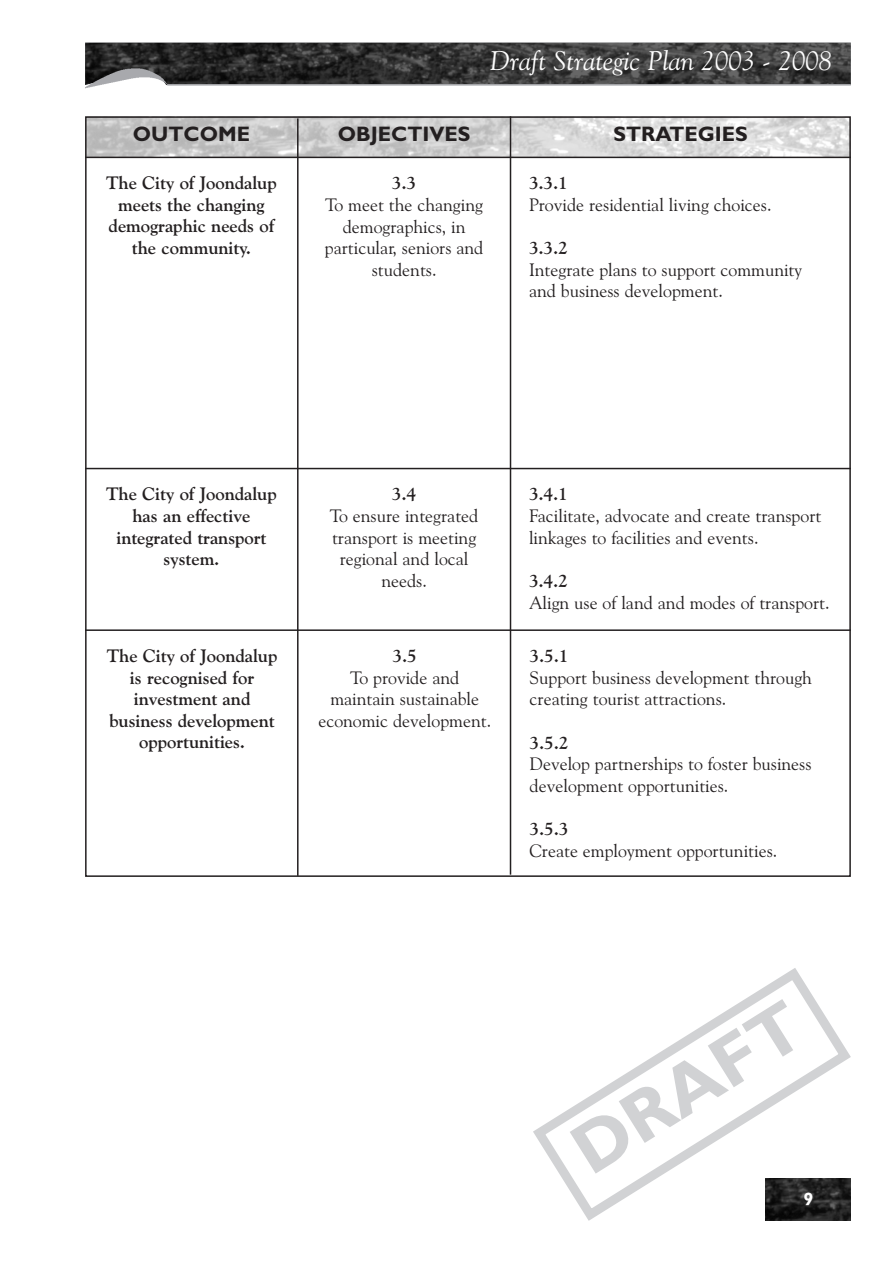
<style>
.page{position:relative;width:893px;height:1262px;background:#fff}
.page>*{position:absolute;margin:0;border:0;box-sizing:border-box;transform-origin:0 0}
.t1{font:700 72px "Gill Sans";color:#d1d2d4}
.t2{font:italic 27px "Goudy Old Style BT";color:#fff}
.t3{font:700 21px "Gill Sans";color:#231f20}
.t4{font:18px/21.6px "Goudy Old Style BT";color:#231f20}
.t5{font:700 18px/21.6px "Goudy Old Style BT";color:#231f20;text-align:center}
.t6{font:700 18px "Gill Sans";color:#fff}
</style>
<div class="page">
<img style="left:85px;top:43px;width:765px;height:41px">
<svg style="left:533px;top:968px;width:318px;height:253px"></svg>
<img style="left:85px;top:68px;width:82px;height:20px">
<hr style="left:167px;top:84px;width:683px;height:2px;background:#a8a9ad">
<img style="left:765px;top:1178px;width:85px;height:42px">
<img style="left:88px;top:119px;width:759px;height:38px">
<hr style="left:297px;top:118px;width:1px;height:758px;background:#231f20">
<hr style="left:509px;top:116px;width:2px;height:758px;background:#231f20">
<hr style="left:85px;top:157px;width:765px;height:1px;background:#231f20">
<hr style="left:85px;top:468px;width:765px;height:1px;background:#231f20">
<hr style="left:85px;top:629px;width:765px;height:2px;background:#231f20">
<h2 class="t2" style="left:490px;top:50px;width:343px">Draft Strategic Plan 2003 - 2008</h2>
<p class="t3" style="left:133px;top:126px;width:119px">OUTCOME</p>
<p class="t3" style="left:338px;top:126px;width:134px">OBJECTIVES</p>
<p class="t3" style="left:613px;top:126px;width:136px">STRATEGIES</p>
<p class="t5" style="left:106px;top:173px;width:172px">The City of Joondalup meets the changing demographic needs of the community.</p>
<p class="t5" style="left:392px;top:174px;width:26px">3.3</p>
<p class="t4" style="left:325px;top:195px;width:160px;text-align:center">To meet the changing demographics, in particular, seniors and students.</p>
<p class="t5" style="left:529px;top:174px;width:40px">3.3.1</p>
<p class="t4" style="left:529px;top:195px;width:244px">Provide residential living choices.</p>
<p class="t5" style="left:529px;top:238px;width:40px">3.3.2</p>
<p class="t4" style="left:529px;top:260px;width:274px">Integrate plans to support community and business development.</p>
<p class="t5" style="left:106px;top:485px;width:172px">The City of Joondalup has an effective integrated transport system.</p>
<p class="t5" style="left:392px;top:485px;width:26px">3.4</p>
<p class="t4" style="left:330px;top:506px;width:150px;text-align:center">To ensure integrated transport is meeting regional and local needs.</p>
<p class="t5" style="left:107px;top:646px;width:172px">The City of Joondalup is recognised for investment and business development opportunities.</p>
<p class="t5" style="left:392px;top:646px;width:26px">3.5</p>
<p class="t4" style="left:318px;top:668px;width:174px;text-align:center">To provide and maintain sustainable economic development.</p>
<p class="t5" style="left:529px;top:485px;width:40px">3.4.1</p>
<p class="t4" style="left:529px;top:506px;width:294px">Facilitate, advocate and create transport linkages to facilities and events.</p>
<p class="t5" style="left:529px;top:571px;width:40px">3.4.2</p>
<p class="t4" style="left:529px;top:593px;width:302px">Align use of land and modes of transport.</p>
<p class="t5" style="left:529px;top:646px;width:40px">3.5.1</p>
<p class="t4" style="left:529px;top:668px;width:284px">Support business development through creating tourist attractions.</p>
<p class="t5" style="left:529px;top:733px;width:40px">3.5.2</p>
<p class="t4" style="left:529px;top:754px;width:283px">Develop partnerships to foster business development opportunities.</p>
<p class="t5" style="left:529px;top:819px;width:40px">3.5.3</p>
<p class="t4" style="left:529px;top:841px;width:249px">Create employment opportunities.</p>
<h1 class="t1" style="left:565px;top:1134px;width:259px;rotate:-32deg">DRAFT</h1>
<p class="t6" style="left:803px;top:1192px;width:11px">9</p>
</div>
